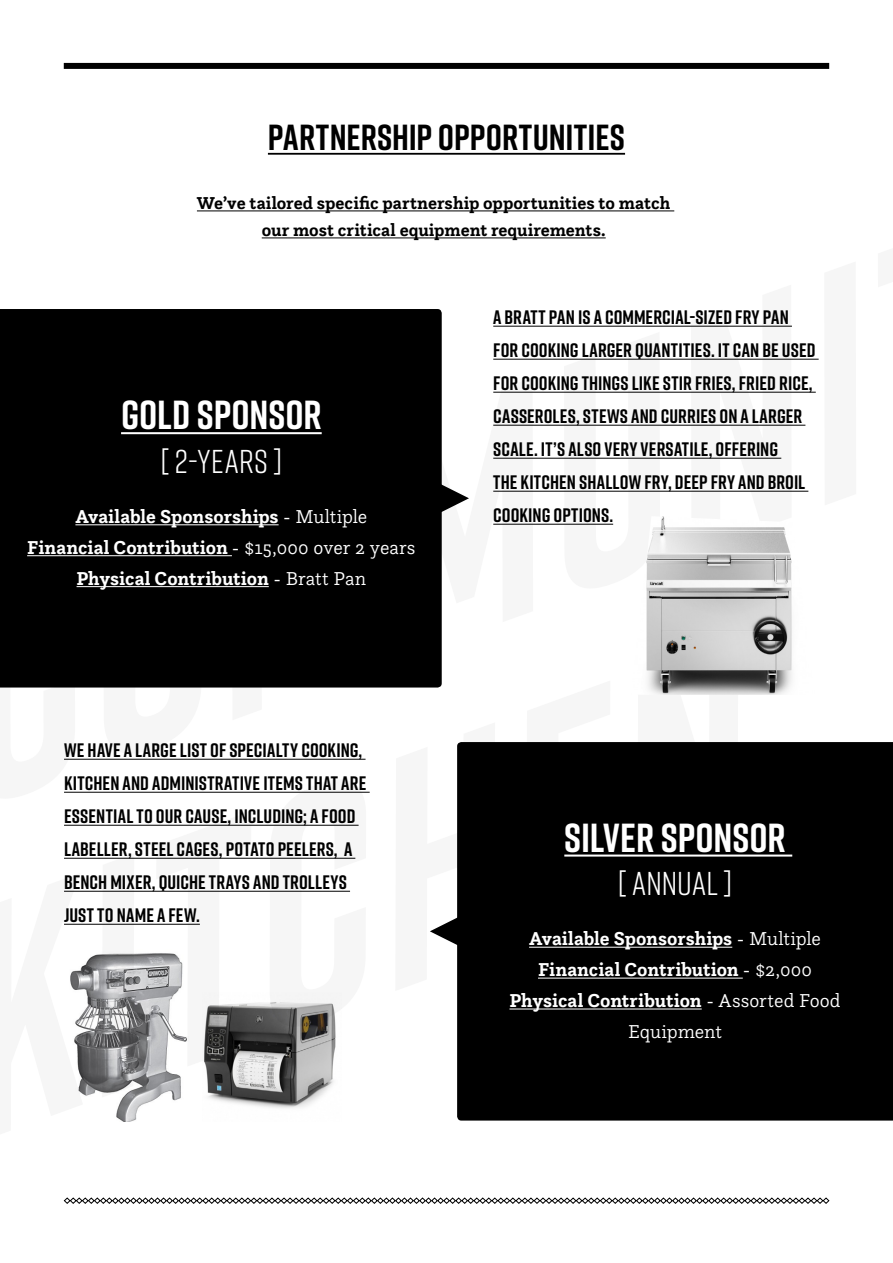
<style>
.page{position:relative;width:893px;height:1263px;background:#fff}
.page>*{position:absolute;margin:0;border:0;box-sizing:border-box;transform-origin:0 0}
.t1{font:700 40.5px "Rift";color:#fff}
.t2{font:700 36.15px "Rift";color:#000}
.t3{font:33px "Rift";letter-spacing:.015em;color:#fff}
.t4{font:700 19.5px/33px "Rift";letter-spacing:.005em;color:#000}
.t5{font:700 19.5px/30.9px "Questa Slab";color:#fff;text-align:center}
.t6{font:700 18px/27px "Questa Slab";color:#000;text-align:center}
.s1{font-weight:300}
</style>
<div class="page">
<svg style="left:0;top:687px;width:75px;height:105px"></svg>
<svg style="left:103px;top:687px;width:99px;height:72px"></svg>
<svg style="left:564px;top:358px;width:96px;height:167px"></svg>
<svg style="left:691px;top:325px;width:101px;height:166px"></svg>
<div style="left:102px;top:857px;width:32px;height:67px;background:#f6f6f6"></div>
<svg style="left:156px;top:824px;width:95px;height:100px"></svg>
<svg style="left:270px;top:791px;width:96px;height:218px"></svg>
<div style="left:457px;top:742px;width:436px;height:378px;background:#000"></div>
<div style="left:0;top:309px;width:442px;height:378px;background:#000"></div>
<hr style="left:529px;top:947px;width:203px;height:1px;background:#fff">
<hr style="left:538px;top:977px;width:205px;height:1px;background:#fff">
<hr style="left:509px;top:1008px;width:193px;height:1px;background:#fff">
<hr style="left:75px;top:524px;width:204px;height:1px;background:#fff">
<hr style="left:27px;top:555px;width:205px;height:1px;background:#fff">
<hr style="left:77px;top:586px;width:192px;height:1px;background:#fff">
<hr style="left:493px;top:326px;width:299px;height:1px;background:#000">
<hr style="left:493px;top:359px;width:326px;height:1px;background:#000">
<hr style="left:493px;top:392px;width:323px;height:1px;background:#000">
<hr style="left:493px;top:425px;width:312px;height:1px;background:#000">
<hr style="left:493px;top:458px;width:288px;height:1px;background:#000">
<hr style="left:493px;top:491px;width:315px;height:1px;background:#000">
<hr style="left:493px;top:524px;width:120px;height:1px;background:#000">
<hr style="left:64px;top:759px;width:302px;height:1px;background:#000">
<hr style="left:64px;top:792px;width:306px;height:1px;background:#000">
<hr style="left:64px;top:825px;width:295px;height:1px;background:#000">
<hr style="left:64px;top:858px;width:291px;height:1px;background:#000">
<hr style="left:64px;top:891px;width:286px;height:1px;background:#000">
<hr style="left:64px;top:924px;width:136px;height:1px;background:#000">
<hr style="left:564px;top:854px;width:228px;height:2px;background:#fff">
<hr style="left:121px;top:432px;width:201px;height:2px;background:#fff">
<svg style="left:430px;top:742px;width:65px;height:249px"></svg>
<svg style="left:398px;top:378px;width:135px;height:282px"></svg>
<div style="left:64px;top:63px;width:765px;height:6px;background:#000"></div>
<svg style="left:64px;top:1197px;width:766px;height:7px"></svg>
<hr style="left:268px;top:153px;width:357px;height:2px;background:#000">
<hr style="left:197px;top:210px;width:477px;height:1px;background:#000">
<hr style="left:262px;top:237px;width:344px;height:1px;background:#000">
<img style="left:631px;top:516px;width:161px;height:179px">
<img style="left:202px;top:990px;width:139px;height:118px">
<img style="left:70px;top:952px;width:119px;height:169px">
<h2 class="t2" style="left:268px;top:112px;width:359px">PARTNERSHIP OPPORTUNITIES</h2>
<p class="t6" style="left:197px;top:189px;width:475px">We’ve tailored specific partnership opportunities to match our most critical equipment requirements.</p>
<h1 class="t1" style="left:121px;top:386px;width:202px">GOLD SPONSOR</h1>
<h3 class="t3" style="left:160px;top:438px;width:123px">[ 2-YEARS ]</h3>
<p class="t5" style="left:27px;top:501px;width:390px">Available Sponsorships <span class="s1">- Multiple<br></span>Financial Contribution <span class="s1">- $15,000 over 2 years<br></span>Physical Contribution <span class="s1">- Bratt Pan</span></p>
<p class="t4" style="left:64px;top:734px;width:304px">WE HAVE A LARGE LIST OF SPECIALTY COOKING, KITCHEN AND ADMINISTRATIVE ITEMS THAT ARE ESSENTIAL TO OUR CAUSE, INCLUDING; A FOOD LABELLER, STEEL CAGES, POTATO PEELERS, A BENCH MIXER, QUICHE TRAYS AND TROLLEYS JUST TO NAME A FEW.</p>
<p class="t4" style="left:493px;top:301px;width:324px">A BRATT PAN IS A COMMERCIAL-SIZED FRY PAN FOR COOKING LARGER QUANTITIES. IT CAN BE USED FOR COOKING THINGS LIKE STIR FRIES, FRIED RICE, CASSEROLES, STEWS AND CURRIES ON A LARGER SCALE. IT’S ALSO VERY VERSATILE, OFFERING<br>THE KITCHEN SHALLOW FRY, DEEP FRY AND BROIL COOKING OPTIONS.</p>
<h1 class="t1" style="left:564px;top:808px;width:223px">SILVER SPONSOR</h1>
<h3 class="t3" style="left:618px;top:860px;width:116px">[ ANNUAL ]</h3>
<p class="t5" style="left:509px;top:923px;width:333px">Available Sponsorships <span class="s1">- Multiple<br></span>Financial Contribution <span class="s1">- $2,000<br></span>Physical Contribution <span class="s1">- Assorted Food<br>Equipment</span></p>
</div>
